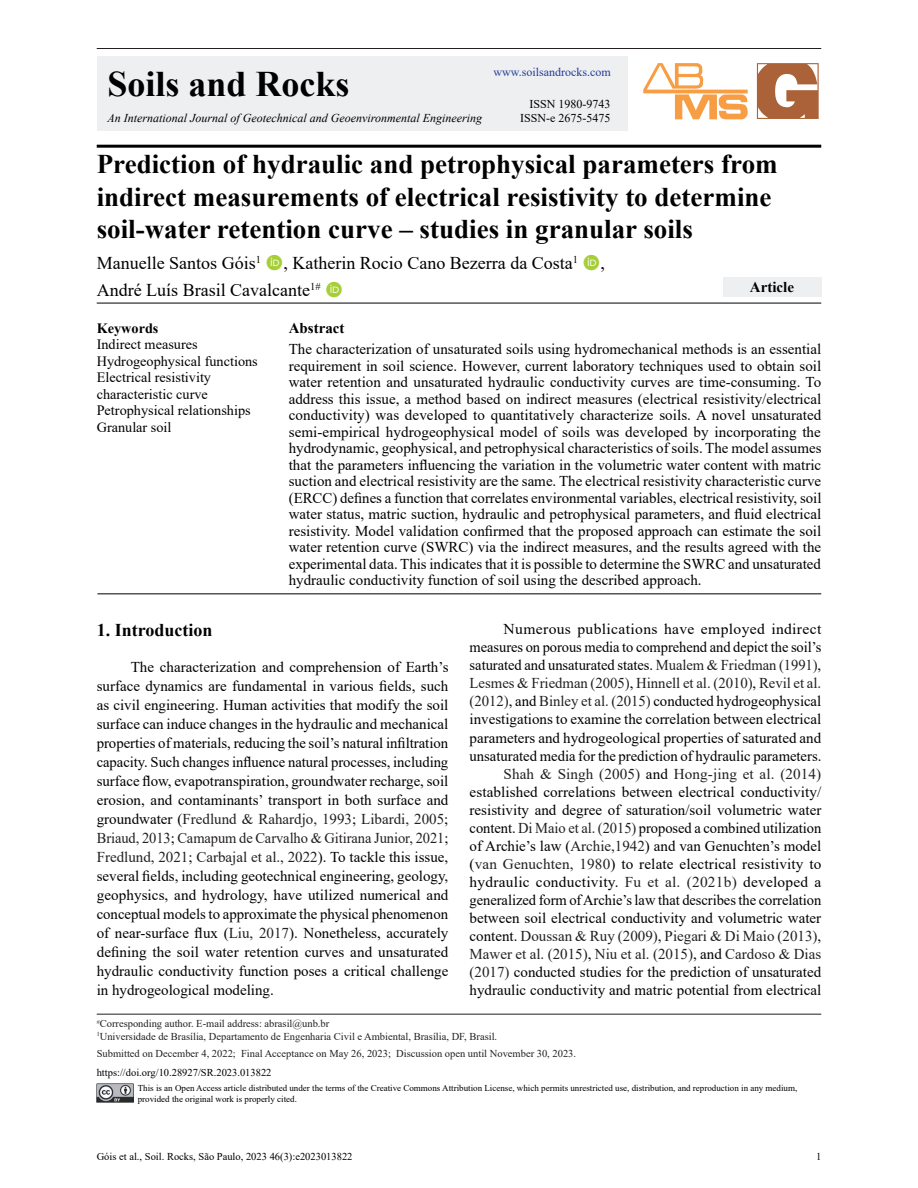
<style>
.page{position:relative;width:918px;height:1188px;background:#fff}
.page>*{position:absolute;margin:0;border:0;box-sizing:border-box;transform-origin:0 0}
.t1{font:700 36px "Times New Roman";color:#000}
.ArticleTitle{font:700 27px/32.4px "Times New Roman";color:#000}
.Authors{font:18px "Times New Roman";color:#000}
.Heading1{font:700 18px "Times New Roman";color:#000}
.Paragraph{font:15px/19px "Times New Roman";color:#000;text-align:justify}
.Abstract{font:15px/16.5px "Times New Roman";color:#000;text-align:justify}
.Paragraph-2{font:15px/18px "Times New Roman";color:#000;text-align:justify;scale:1.04 1}
.AbstractTitle{font:700 15px "Times New Roman";color:#000}
.Keywords{font:14.25px/16.5px "Times New Roman";color:#000}
.KeywordsTitle{font:700 14.25px "Times New Roman";color:#000}
.t2{font:italic 12px "Times New Roman";color:#000}
.t3{font:12px/14.4px "Times New Roman";color:#000;text-align:right}
.t4{font:12px "Times New Roman";color:#243d98}
.t5{font:10.5px "Times New Roman";color:#000}
.History{font:10.5px "Times New Roman";color:#231f20}
.Affiliations{font:10.5px "Times New Roman";color:#231f20}
.Correspondence{font:10.5px "Times New Roman";color:#231f20}
.t6{font:9px/10.8px "Times New Roman";color:#000}
.s1{color:#231f20}
</style>
<div class="page">
<div style="left:97px;top:57px;width:531px;height:74px;background:#eeeff1"></div>
<img style="left:97px;top:1083px;width:37px;height:20px">
<hr style="left:97px;top:48px;width:724px;height:1px;background:#231f20">
<svg style="left:757px;top:63px;width:62px;height:56px"></svg>
<svg style="left:643px;top:63px;width:105px;height:56px"></svg>
<hr style="left:97px;top:145px;width:724px;height:3px;background:#000">
<hr style="left:97px;top:303px;width:724px;height:1px;background:#000">
<hr style="left:97px;top:594px;width:724px;height:1px;background:#000">
<hr style="left:97px;top:1014px;width:724px;height:1px;background:#231f20">
<div style="left:723px;top:277px;width:98px;height:19px;background:#eeeff1"></div>
<h1 class="t1" style="left:108px;top:58px;width:244px">Soils and Rocks</h1>
<p class="t2" style="left:108px;top:110px;width:376px">An International Journal of Geotechnical and Geoenvironmental Engineering</p>
<p class="t4" style="left:494px;top:64px;width:119px">www.soilsandrocks.com</p>
<p class="t3" style="left:520px;top:96px;width:92px">ISSN 1980-9743<br>ISSN-e 2675-5475</p>
<p class="ArticleTitle" style="left:97px;top:147px;width:682px">Prediction of hydraulic and petrophysical parameters from indirect measurements of electrical resistivity to determine soil-water retention curve – studies in granular soils</p>
<p class="Authors" style="left:97px;top:251px;width:166px">Manuelle Santos Góis<sup>1</sup></p>
<p class="Authors" style="left:283px;top:251px;width:296px">, Katherin Rocio Cano Bezerra da Costa<sup>1</sup></p>
<p class="Authors" style="left:601px;top:251px;width:6px">,</p>
<p class="Authors" style="left:97px;top:278px;width:225px">André Luís Brasil Cavalcante<sup>1#</sup></p>
<p class="AbstractTitle" style="left:750px;top:276px;width:46px">Article</p>
<p class="KeywordsTitle" style="left:97px;top:318px;width:63px">Keywords</p>
<p class="Keywords" style="left:97px;top:336px;width:163px">Indirect measures<br>Hydrogeophysical functions<br>Electrical resistivity characteristic curve<br>Petrophysical relationships<br>Granular soil</p>
<p class="AbstractTitle" style="left:289px;top:318px;width:57px">Abstract</p>
<p class="Abstract" style="left:289px;top:340px;width:534px">The characterization of unsaturated soils using hydromechanical methods is an essential requirement in soil science. However, current laboratory techniques used to obtain soil water retention and unsaturated hydraulic conductivity curves are time-consuming. To address this issue, a method based on indirect measures (electrical resistivity/electrical conductivity) was developed to quantitatively characterize soils. A novel unsaturated semi-empirical hydrogeophysical model of soils was developed by incorporating the hydrodynamic, geophysical, and petrophysical characteristics of soils. The model assumes that the parameters influencing the variation in the volumetric water content with matric suction and electrical resistivity are the same. The electrical resistivity characteristic curve (ERCC) defines a function that correlates environmental variables, electrical resistivity, soil water status, matric suction, hydraulic and petrophysical parameters, and fluid electrical resistivity. Model validation confirmed that the proposed approach can estimate the soil water retention curve (SWRC) via the indirect measures, and the results agreed with the experimental data. This indicates that it is possible to determine the SWRC and unsaturated hydraulic conductivity function of soil using the described approach.</p>
<p class="Heading1" style="left:97px;top:617px;width:117px">1. Introduction</p>
<p class="Paragraph" style="left:97px;top:657px;width:353px;text-indent:34px">The characterization and comprehension of Earth’s surface dynamics are fundamental in various fields, such as civil engineering. Human activities that modify the soil surface can induce changes in the hydraulic and mechanical properties of materials, reducing the soil’s natural infiltration capacity. Such changes influence natural processes, including surface flow, evapotranspiration, groundwater recharge, soil erosion, and contaminants’ transport in both surface and groundwater (<span class="s1">Fredlund &amp; Rahardjo, 1993</span>; <span class="s1">Libardi, 2005</span>; <span class="s1">Briaud, 2013</span>; <span class="s1">Camapum de Carvalho &amp; Gitirana Junior, 2021</span>; <span class="s1">Fredlund, 2021</span>; <span class="s1">Carbajal et al., 2022</span>). To tackle this issue, several fields, including geotechnical engineering, geology, geophysics, and hydrology, have utilized numerical and conceptual models to approximate the physical phenomenon of near-surface flux (<span class="s1">Liu, 2017</span>). Nonetheless, accurately defining the soil water retention curves and unsaturated hydraulic conductivity function poses a critical challenge in hydrogeological modeling.</p>
<p class="Paragraph-2" style="left:470px;top:620px;width:340px;text-indent:34px">Numerous publications have employed indirect measures on porous media to comprehend and depict the soil’s saturated and unsaturated states. <span class="s1">Mualem &amp; Friedman (1991)</span>, <span class="s1">Lesmes &amp; Friedman (2005)</span>, <span class="s1">Hinnell et al. (2010)</span>, <span class="s1">Revil et al. (2012)</span>, and <span class="s1">Binley et al. (2015)</span> conducted hydrogeophysical investigations to examine the correlation between electrical parameters and hydrogeological properties of saturated and unsaturated media for the prediction of hydraulic parameters.</p>
<p class="Paragraph" style="left:470px;top:764px;width:353px;line-height:18px;text-indent:34px"><span class="s1">Shah &amp; Singh (2005)</span> and <span class="s1">Hong-jing et al. (2014) </span>established correlations between electrical conductivity/ resistivity and degree of saturation/soil volumetric water content. <span class="s1">Di Maio et al. (2015)</span> proposed a combined utilization of Archie’s law (<span class="s1">Archie,1942</span>) and van Genuchten’s model (<span class="s1">van Genuchten, 1980</span>) to relate electrical resistivity to hydraulic conductivity. <span class="s1">Fu et al. (2021b)</span> developed a generalized form of Archie’s law that describes the correlation between soil electrical conductivity and volumetric water content. <span class="s1">Doussan &amp; Ruy (2009)</span>, <span class="s1">Piegari &amp; Di Maio (2013)</span>, <span class="s1">Mawer et al. (2015)</span>, <span class="s1">Niu et al. (2015)</span>, and <span class="s1">Cardoso &amp; Dias (2017)</span> conducted studies for the prediction of unsaturated hydraulic conductivity and matric potential from electrical</p>
<p class="Correspondence" style="left:97px;top:1016px;width:234px"><sup>#</sup>Corresponding author. E-mail address: abrasil@unb.br</p>
<p class="Affiliations" style="left:97px;top:1029px;width:402px"><sup>1</sup>Universidade de Brasília, Departamento de Engenharia Civil e Ambiental, Brasília, DF, Brasil.</p>
<p class="History" style="left:97px;top:1046px;width:481px">Submitted on December 4, 2022; Final Acceptance on May 26, 2023; Discussion open until November 30, 2023.</p>
<p class="t5" style="left:97px;top:1065px;width:176px">https://doi.org/10.28927/SR.2023.013822</p>
<p class="t6" style="left:138px;top:1083px;width:661px">This is an Open Access article distributed under the terms of the Creative Commons Attribution License, which permits unrestricted use, distribution, and reproduction in any medium, provided the original work is properly cited.</p>
<p class="t5" style="left:97px;top:1149px;width:257px">Góis et al., Soil. Rocks, São Paulo, 2023 46(3):e2023013822</p>
<p class="t5" style="left:816px;top:1149px;width:7px">1</p>
</div>
